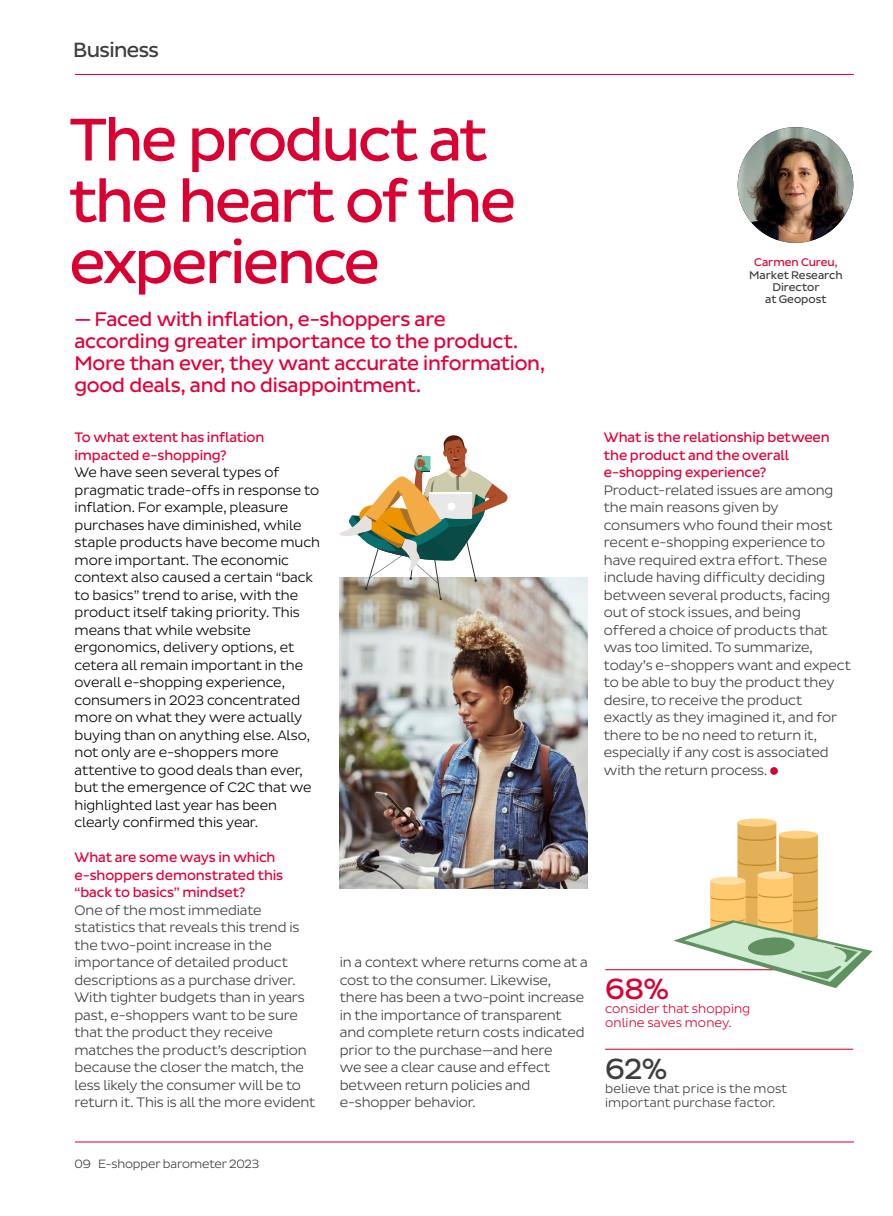
<style>
.page{position:relative;width:893px;height:1216px;background:#fff}
.page>*{position:absolute;margin:0;border:0;box-sizing:border-box;transform-origin:0 0}
.t1{font:61.25px/61.2px "Pluto Sans DPD Regular";letter-spacing:-.04em;color:#da0032}
.t2{font:29.75px "Pluto Sans DPD Regular";color:#da0032}
.t3{font:29.75px "Pluto Sans DPD Regular";color:#3e3d40}
.t4{font:21px "Pluto Sans DPD Regular";letter-spacing:-.025em;color:#3e3d40}
.t5{font:20.12px/21.9px "Pluto Sans DPD Regular";letter-spacing:-.01em;color:#e20039}
.t6{font:14px/17.5px "Pluto Sans DPD Light";letter-spacing:-.005em;color:#3e3d40}
.t7{font:14px/17.5px "Pluto Sans DPD Light";color:#000}
.t8{font:14px/17.5px "Pluto Sans DPD Regular";letter-spacing:-.005em;color:#e20039}
.t9{font:12.78px/14px "Pluto Sans DPD Light";letter-spacing:.005em;color:#3e3d40}
.t10{font:12.78px/14px "Pluto Sans DPD Light";letter-spacing:.005em;color:#da0032}
.t11{font:12.25px "Pluto Sans DPD Light";letter-spacing:-.01em;color:#3e3d40}
.t12{font:11.38px/12.2px "Pluto Sans DPD Regular";color:#3e3d40;text-align:center}
.t13{font:11.38px "Pluto Sans DPD Regular";color:#da0032}
.s1{color:#da0032}
</style>
<div class="page">
<hr style="left:75px;top:74px;width:779px;height:1px;background:#e20039">
<hr style="left:75px;top:1141px;width:779px;height:1px;background:#e20039">
<div style="left:770px;top:767px;width:8px;height:7px;background:#da0032;border-radius:50%"></div>
<img style="left:340px;top:577px;width:248px;height:311px">
<hr style="left:605px;top:1048px;width:248px;height:1px;background:#da0032">
<hr style="left:605px;top:969px;width:248px;height:1px;background:#da0032">
<img style="left:738px;top:127px;width:115px;height:116px;border-radius:58px">
<svg style="left:737px;top:818px;width:39px;height:8px"></svg>
<svg style="left:673px;top:822px;width:200px;height:166px"></svg>
<svg style="left:339px;top:435px;width:169px;height:165px"></svg>
<h3 class="t4" style="left:73px;top:38px;width:87px">Business</h3>
<h1 class="t1" style="left:69px;top:110px;width:448px">The product at the heart of the experience</h1>
<h3 class="t5" style="left:74px;top:309px;width:472px"><span class="s1">—</span> Faced with inflation, e-shoppers are according greater importance to the product.<br>More than ever, they want accurate information, good deals, and no disappointment.</h3>
<p class="t8" style="left:75px;top:429px;width:191px">To what extent has inflation impacted e-shopping?</p>
<p class="t7" style="left:75px;top:464px;width:247px">We have seen several types of pragmatic trade-offs in response to inflation. For example, pleasure purchases have diminished, while staple products have become much more important. The economic context also caused a certain “back to basics” trend to arise, with the product itself taking priority. This means that while website ergonomics, delivery options, et cetera all remain important in the overall e-shopping experience, consumers in 2023 concentrated more on what they were actually buying than on anything else. Also, not only are e-shoppers more attentive to good deals than ever, but the emergence of C2C that we highlighted last year has been clearly confirmed this year.</p>
<p class="t8" style="left:75px;top:849px;width:210px">What are some ways in which e-shoppers demonstrated this “back to basics” mindset?</p>
<p class="t6" style="left:75px;top:901px;width:242px">One of the most immediate statistics that reveals this trend is the two-point increase in the importance of detailed product descriptions as a purchase driver.<br>With tighter budgets than in years past, e-shoppers want to be sure that the product they receive matches the product’s description because the closer the match, the less likely the consumer will be to return it. This is all the more evident</p>
<p class="t6" style="left:340px;top:954px;width:250px">in a context where returns come at a cost to the consumer. Likewise, there has been a two-point increase in the importance of transparent and complete return costs indicated prior to the purchase—and here<br>we see a clear cause and effect between return policies and e-shopper behavior.</p>
<p class="t13" style="left:754px;top:256px;width:85px">Carmen Cureu,</p>
<p class="t12" style="left:749px;top:269px;width:95px">Market Research<br>Director<br>at Geopost</p>
<p class="t8" style="left:604px;top:429px;width:227px">What is the relationship between the product and the overall e-shopping experience?</p>
<p class="t6" style="left:604px;top:481px;width:248px">Product-related issues are among the main reasons given by consumers who found their most recent e-shopping experience to have required extra effort. These include having difficulty deciding between several products, facing out of stock issues, and being offered a choice of products that was too limited. To summarize, today’s e-shoppers want and expect to be able to buy the product they desire, to receive the product exactly as they imagined it, and for there to be no need to return it, especially if any cost is associated with the return process.</p>
<h2 class="t2" style="left:605px;top:972px;width:65px">68%</h2>
<p class="t10" style="left:605px;top:1001px;width:147px">consider that shopping online saves money.</p>
<h2 class="t3" style="left:605px;top:1051px;width:64px">62%</h2>
<p class="t9" style="left:605px;top:1081px;width:183px">believe that price is the most important purchase factor.</p>
<p class="t11" style="left:74px;top:1156px;width:186px">09 E-shopper barometer 2023</p>
</div>
